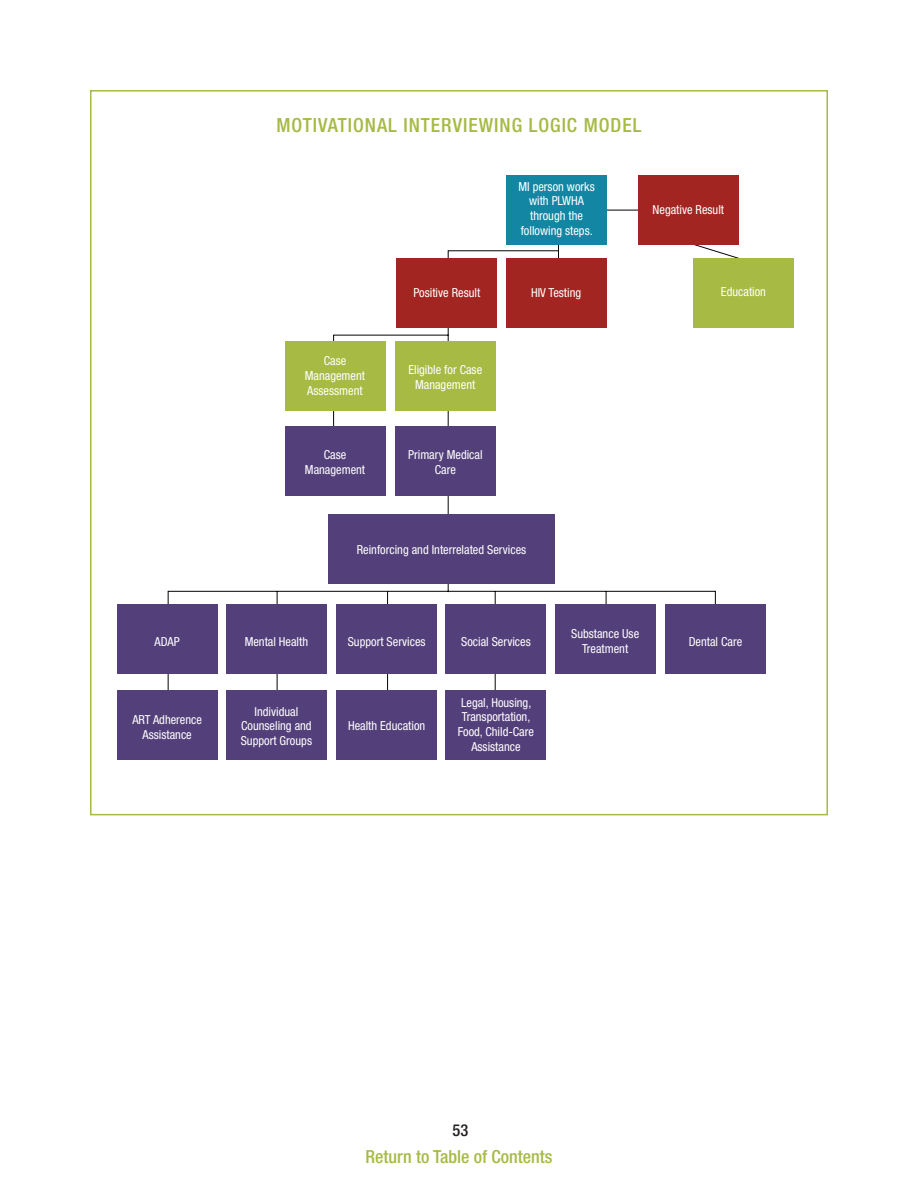
<style>
.page{position:relative;width:918px;height:1188px;background:#fff}
.page>*{position:absolute;margin:0;border:0;box-sizing:border-box;transform-origin:0 0}
.t1{font:500 condensed 19.5px "Helvetica Neue LT Std";letter-spacing:.05em;color:#a6ba44}
.t2{font:500 condensed 18px "Helvetica Neue LT Std";color:#a6ba44}
.t3{font:500 condensed 16.5px "Helvetica Neue LT Std";color:#231f20}
.t4{font:condensed 12.45px/14.9px "Helvetica Neue LT Std";color:#fff;text-align:center}
</style>
<div class="page">
<svg style="left:167px;top:209px;width:577px;height:491px"></svg>
<div style="left:446px;top:690px;width:100px;height:70px;background:#533f7a"></div>
<div style="left:226px;top:690px;width:101px;height:70px;background:#533f7a"></div>
<div style="left:117px;top:690px;width:100px;height:70px;background:#533f7a"></div>
<div style="left:337px;top:690px;width:100px;height:70px;background:#533f7a"></div>
<div style="left:555px;top:605px;width:100px;height:69px;background:#533f7a"></div>
<div style="left:446px;top:605px;width:100px;height:69px;background:#533f7a"></div>
<div style="left:665px;top:605px;width:101px;height:69px;background:#533f7a"></div>
<div style="left:226px;top:605px;width:101px;height:69px;background:#533f7a"></div>
<div style="left:117px;top:605px;width:100px;height:69px;background:#533f7a"></div>
<div style="left:337px;top:605px;width:100px;height:69px;background:#533f7a"></div>
<div style="left:328px;top:515px;width:227px;height:69px;background:#533f7a"></div>
<div style="left:285px;top:426px;width:100px;height:70px;background:#533f7a"></div>
<div style="left:395px;top:426px;width:101px;height:70px;background:#533f7a"></div>
<div style="left:285px;top:342px;width:100px;height:69px;background:#a6ba44"></div>
<div style="left:395px;top:342px;width:101px;height:69px;background:#a6ba44"></div>
<div style="left:506px;top:258px;width:100px;height:70px;background:#a22521"></div>
<div style="left:397px;top:258px;width:100px;height:70px;background:#a22521"></div>
<div style="left:507px;top:175px;width:100px;height:70px;background:#1386a3"></div>
<div style="left:638px;top:176px;width:101px;height:69px;background:#a22521"></div>
<div style="left:693px;top:258px;width:101px;height:69px;background:#a6ba44"></div>
<h1 class="t1" style="left:277px;top:114px;width:366px">MOTIVATIONAL INTERVIEWING LOGIC MODEL</h1>
<p class="t4" style="left:518px;top:179px;width:78px">MI person works with PLWHA through the following steps.</p>
<p class="t4" style="left:653px;top:202px;width:73px">Negative Result</p>
<p class="t4" style="left:414px;top:285px;width:68px">Positive Result</p>
<p class="t4" style="left:531px;top:285px;width:52px">HIV Testing</p>
<p class="t4" style="left:721px;top:285px;width:47px">Education</p>
<p class="t4" style="left:305px;top:354px;width:62px">Case<br>Management<br>Assessment</p>
<p class="t4" style="left:408px;top:362px;width:75px">Eligible for Case<br>Management</p>
<p class="t4" style="left:305px;top:447px;width:62px">Case<br>Management</p>
<p class="t4" style="left:408px;top:447px;width:76px">Primary Medical<br>Care</p>
<p class="t4" style="left:357px;top:542px;width:171px">Reinforcing and Interrelated Services</p>
<p class="t4" style="left:571px;top:626px;width:70px">Substance Use<br>Treatment</p>
<p class="t4" style="left:155px;top:634px;width:27px">ADAP</p>
<p class="t4" style="left:245px;top:634px;width:65px">Mental Health</p>
<p class="t4" style="left:348px;top:634px;width:79px">Support Services</p>
<p class="t4" style="left:461px;top:634px;width:71px">Social Services</p>
<p class="t4" style="left:689px;top:634px;width:55px">Dental Care</p>
<p class="t4" style="left:241px;top:704px;width:73px">Individual<br>Counseling and<br>Support Groups</p>
<p class="t4" style="left:132px;top:713px;width:71px">ART Adherence<br>Assistance</p>
<p class="t4" style="left:348px;top:718px;width:79px">Health Education</p>
<p class="t4" style="left:458px;top:695px;width:78px">Legal, Housing,<br>Transportation,<br>Food, Child-Care<br>Assistance</p>
<h3 class="t3" style="left:453px;top:1120px;width:17px">53</h3>
<h2 class="t2" style="left:366px;top:1146px;width:188px">Return to Table of Contents</h2>
</div>
